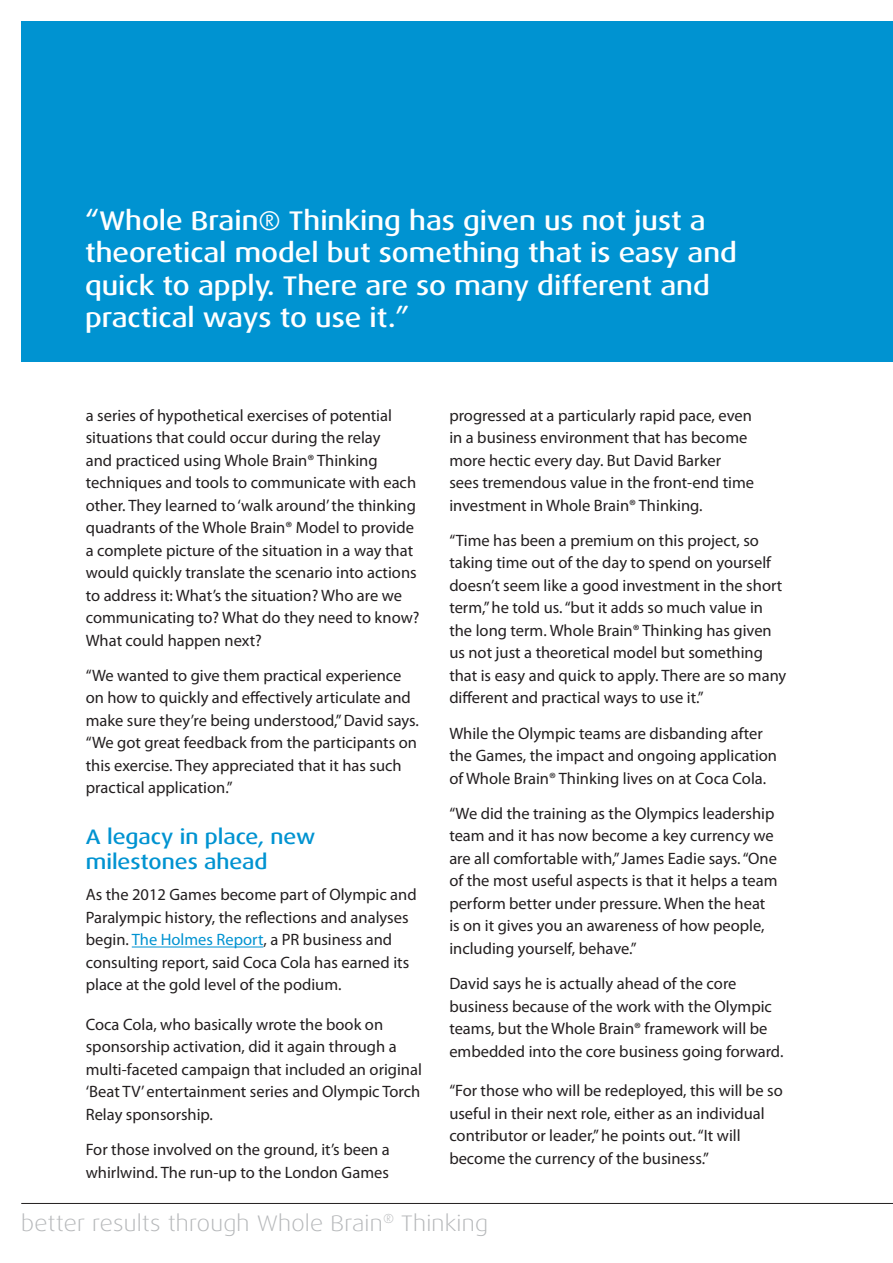
<style>
.page{position:relative;width:893px;height:1263px;background:#fff}
.page>*{position:absolute;margin:0;border:0;box-sizing:border-box;transform-origin:0 0}
._05-Colour_Block_Tex{font:500 27px/32.4px "Dax Wide";color:#fff}
.t1{font:300 22.5px "Dax Wide";letter-spacing:.01em;color:#b6b8ba}
._05-Body_Heading_2{font:500 21px/25.2px "Dax Wide";color:#0093d1}
._05-Body_Text{font:16.5px/22.5px "Myriad Pro";color:#231f20}
.s1{color:#0093d1}
</style>
<div class="page">
<hr style="left:21px;top:1203px;width:872px;height:1px;background:#231f20">
<div style="left:21px;top:21px;width:872px;height:340px;background:#0093d1"></div>
<hr style="left:132px;top:946px;width:131px;height:1px;background:#0093d1">
<p class="_05-Colour_Block_Tex" style="left:85px;top:205px;width:653px">“Whole Brain® Thinking has given us not just a theoretical model but something that is easy and quick to apply. There are so many different and practical ways to use it.”</p>
<p class="_05-Body_Text" style="left:86px;top:404px;width:335px">a series of hypothetical exercises of potential situations that could occur during the relay<br>and practiced using Whole Brain® Thinking techniques and tools to communicate with each other. They learned to ‘walk around’ the thinking quadrants of the Whole Brain® Model to provide a complete picture of the situation in a way that would quickly translate the scenario into actions to address it: What’s the situation? Who are we communicating to? What do they need to know?<br>What could happen next?</p>
<p class="_05-Body_Text" style="left:86px;top:664px;width:335px">“We wanted to give them practical experience on how to quickly and effectively articulate and make sure they’re being understood,” David says. “We got great feedback from the participants on this exercise. They appreciated that it has such practical application.”</p>
<p class="_05-Body_Heading_2" style="left:86px;top:824px;width:231px">A legacy in place, new milestones ahead</p>
<p class="_05-Body_Text" style="left:86px;top:883px;width:332px">As the 2012 Games become part of Olympic and Paralympic history, the reflections and analyses begin. <span class="s1">The Holmes Report</span>, a PR business and consulting report, said Coca Cola has earned its place at the gold level of the podium.</p>
<p class="_05-Body_Text" style="left:86px;top:1013px;width:338px">Coca Cola, who basically wrote the book on sponsorship activation, did it again through a multi-faceted campaign that included an original ‘Beat TV’ entertainment series and Olympic Torch Relay sponsorship.</p>
<p class="_05-Body_Text" style="left:86px;top:1138px;width:306px">For those involved on the ground, it’s been a whirlwind. The run-up to the London Games</p>
<p class="_05-Body_Text" style="left:449px;top:404px;width:306px">progressed at a particularly rapid pace, even in a business environment that has become more hectic every day. But David Barker sees tremendous value in the front-end time investment in Whole Brain® Thinking.</p>
<p class="_05-Body_Text" style="left:449px;top:529px;width:339px">“Time has been a premium on this project, so taking time out of the day to spend on yourself doesn’t seem like a good investment in the short term,” he told us. “but it adds so much value in the long term. Whole Brain® Thinking has given us not just a theoretical model but something that is easy and quick to apply. There are so many different and practical ways to use it.”</p>
<p class="_05-Body_Text" style="left:449px;top:722px;width:329px">While the Olympic teams are disbanding after the Games, the impact and ongoing application of Whole Brain® Thinking lives on at Coca Cola.</p>
<p class="_05-Body_Text" style="left:449px;top:802px;width:330px">“We did the training as the Olympics leadership team and it has now become a key currency we are all comfortable with,” James Eadie says. “One of the most useful aspects is that it helps a team perform better under pressure. When the heat is on it gives you an awareness of how people, including yourself, behave.”</p>
<p class="_05-Body_Text" style="left:449px;top:972px;width:336px">David says he is actually ahead of the core business because of the work with the Olympic teams, but the Whole Brain® framework will be embedded into the core business going forward.</p>
<p class="_05-Body_Text" style="left:449px;top:1079px;width:335px">“For those who will be redeployed, this will be so useful in their next role, either as an individual contributor or leader,” he points out. “It will become the currency of the business.”</p>
<h2 class="t1" style="left:21px;top:1210px;width:468px">better results through Whole Brain<sup>®</sup> Thinking</h2>
</div>
